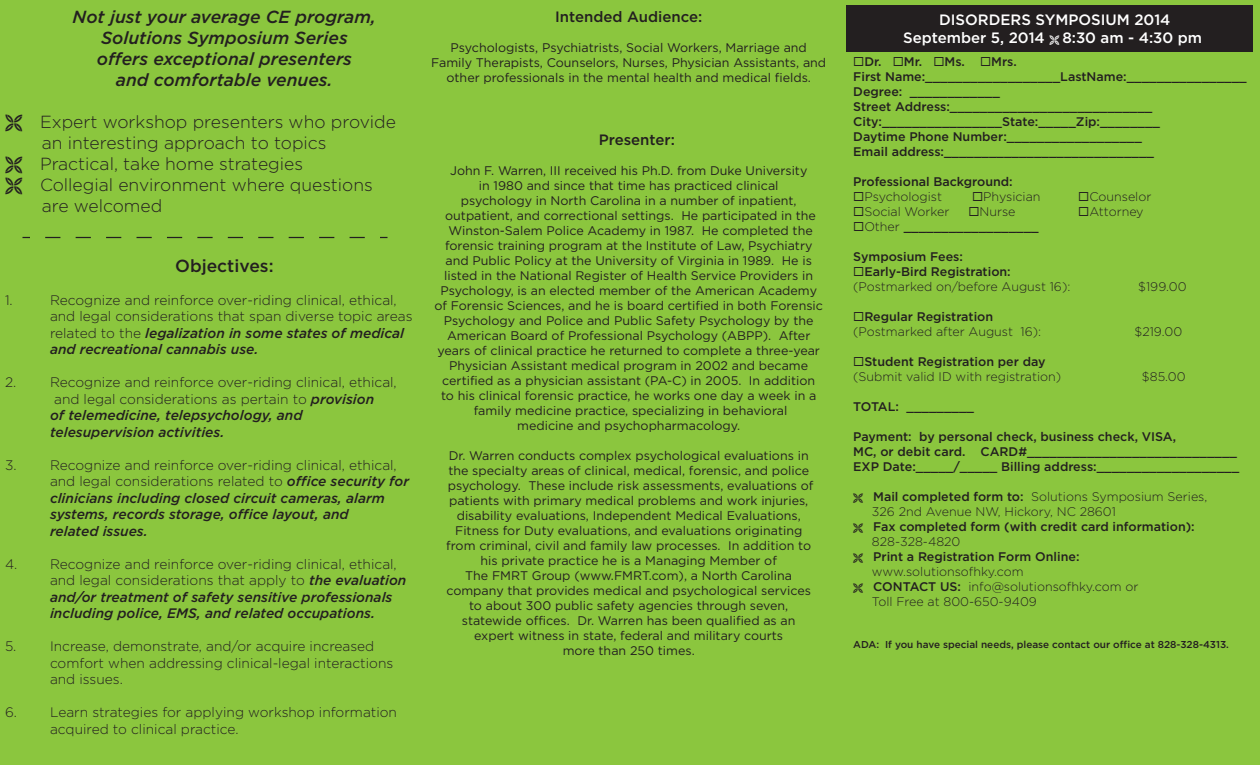
<style>
.page{position:relative;width:1260px;height:765px;background:#8bc63e}
.page>*{position:absolute;margin:0;border:0;box-sizing:border-box;transform-origin:0 0}
.t1{font:300 17.5px/21px "Gotham";color:#231f20}
.t2{font:italic 500 17.5px/21px "Gotham";color:#231f20;text-align:center}
.t3{font:500 17.5px "Gotham";color:#231f20}
.t4{font:500 15px/18px "Gotham";color:#fff;text-align:center}
.t5{font:500 15px "Gotham";color:#231f20}
.t6{font:300 13.75px/16.5px "Gotham";color:#231f20}
.t7{font:italic 500 13.75px/16.5px "Gotham";color:#231f20}
.t8{font:12.5px/15px "Gotham";color:#231f20;text-align:center}
.t9{font:500 12.5px/15px "Gotham";color:#231f20}
.t10{font:300 12.5px/15px "Gotham";color:#231f20}
.t11{font:500 10px "Gotham";color:#231f20}
.s1{font-weight:500;font-style:italic}
.s2{font-weight:300;font-style:normal}
.s3{font-weight:300}
.s4{font-weight:500}
</style>
<div class="page">
<div style="left:846px;top:6px;width:407px;height:46px;background:#231f20"></div>
<svg style="left:45px;top:237px;width:320px;height:1px"></svg>
<h1 class="t2" style="left:73px;top:6px;width:305px">Not just your average CE program,<br>Solutions Symposium Series<br>offers exceptional presenters<br>and comfortable venues.</h1>
<h1 class="t1" style="left:40px;top:111px;width:358px">Expert workshop presenters who provide an interesting approach to topics<br>Practical, take home strategies<br>Collegial environment where questions are welcomed</h1>
<h1 class="t3" style="left:175px;top:256px;width:100px">Objectives:</h1>
<p class="t6" style="left:5px;top:291px;width:9px">1.</p>
<p class="t6" style="left:50px;top:291px;width:364px">Recognize and reinforce over-riding clinical, ethical, and legal considerations that span diverse topic areas related to the <span class="s1">legalization in some states of medical and recreational cannabis use.</span></p>
<p class="t6" style="left:5px;top:374px;width:13px">2.</p>
<p class="t6" style="left:50px;top:374px;width:348px">Recognize and reinforce over-riding clinical, ethical,</p>
<p class="t6" style="left:54px;top:390px;width:322px">and legal considerations as pertain to <span class="s1">provision</span></p>
<p class="t7" style="left:50px;top:407px;width:254px">of telemedicine, telepsychology, and</p>
<p class="t7" style="left:50px;top:424px;width:176px">telesupervision activities.</p>
<p class="t6" style="left:5px;top:456px;width:13px">3.</p>
<p class="t7" style="left:50px;top:457px;width:361px"><span class="s2">Recognize and reinforce over-riding clinical, ethical, and legal considerations related to</span> office security for clinicians including closed circuit cameras, alarm systems, records storage, office layout, and<br>related issues.</p>
<p class="t7" style="left:50px;top:556px;width:358px;text-indent:-45px"><span class="s2">4. Recognize and reinforce over-riding clinical, ethical, and legal considerations that apply to</span> the evaluation and/or treatment of safety sensitive professionals including police, EMS, and related occupations.</p>
<p class="t6" style="left:5px;top:638px;width:13px">5.</p>
<p class="t6" style="left:50px;top:638px;width:345px">Increase, demonstrate, and/or acquire increased comfort when addressing clinical-legal interactions and issues.</p>
<p class="t6" style="left:5px;top:704px;width:13px">6.</p>
<p class="t6" style="left:50px;top:704px;width:349px">Learn strategies for applying workshop information acquired to clinical practice.</p>
<p class="t5" style="left:555px;top:8px;width:149px">Intended Audience:</p>
<p class="t8" style="left:431px;top:40px;width:396px">Psychologists, Psychiatrists, Social Workers, Marriage and<br>Family Therapists, Counselors, Nurses, Physician Assistants, and other professionals in the mental health and medical fields.</p>
<p class="t5" style="left:599px;top:131px;width:78px">Presenter:</p>
<p class="t8" style="left:434px;top:163px;width:390px">John F. Warren, III received his Ph.D. from Duke University<br>in 1980 and since that time has practiced clinical<br>psychology in North Carolina in a number of inpatient, outpatient, and correctional settings. He participated in the Winston-Salem Police Academy in 1987. He completed the forensic training program at the Institute of Law, Psychiatry and Public Policy at the University of Virginia in 1989. He is listed in the National Register of Health Service Providers in Psychology, is an elected member of the American Academy of Forensic Sciences, and he is board certified in both Forensic Psychology and Police and Public Safety Psychology by the American Board of Professional Psychology (ABPP). After years of clinical practice he returned to complete a three-year Physician Assistant medical program in 2002 and became certified as a physician assistant (PA-C) in 2005. In addition to his clinical forensic practice, he works one day a week in a family medicine practice, specializing in behavioral<br>medicine and psychopharmacology.</p>
<p class="t8" style="left:446px;top:448px;width:369px">Dr. Warren conducts complex psychological evaluations in the specialty areas of clinical, medical, forensic, and police psychology. These include risk assessments, evaluations of patients with primary medical problems and work injuries, disability evaluations, Independent Medical Evaluations, Fitness for Duty evaluations, and evaluations originating from criminal, civil and family law processes. In addition to his private practice he is a Managing Member of<br>The FMRT Group (www.FMRT.com), a North Carolina company that provides medical and psychological services to about 300 public safety agencies through seven, statewide offices. Dr. Warren has been qualified as an expert witness in state, federal and military courts<br>more than 250 times.</p>
<p class="t4" style="left:903px;top:10px;width:301px">DISORDERS SYMPOSIUM 2014<br>September 5, 2014 8:30 am - 4:30 pm</p>
<p class="t9" style="left:853px;top:54px;width:395px">◻Dr. ◻Mr. ◻Ms. ◻Mrs.<br>First Name:__________________LastName:________________ Degree: ____________<br>Street Address:___________________________ City:________________State:_____Zip:________<br>Daytime Phone Number:__________________<br>Email address:____________________________</p>
<p class="t9" style="left:853px;top:174px;width:161px">Professional Background:</p>
<p class="t10" style="left:853px;top:189px;width:90px">◻Psychologist</p>
<p class="t10" style="left:972px;top:189px;width:70px">◻Physician</p>
<p class="t10" style="left:1078px;top:189px;width:75px">◻Counselor</p>
<p class="t10" style="left:853px;top:204px;width:98px">◻Social Worker</p>
<p class="t10" style="left:968px;top:204px;width:49px">◻Nurse</p>
<p class="t10" style="left:1078px;top:204px;width:67px">◻Attorney</p>
<p class="t9" style="left:853px;top:219px;width:187px">◻<span class="s3">Other</span> __________________</p>
<p class="t9" style="left:853px;top:249px;width:111px">Symposium Fees:</p>
<p class="t10" style="left:853px;top:264px;width:219px">◻<span class="s4">Early-Bird Registration: </span>(Postmarked on/before August 16):</p>
<p class="t10" style="left:1138px;top:279px;width:50px">$199.00</p>
<p class="t10" style="left:853px;top:309px;width:189px">◻<span class="s4">Regular Registration </span>(Postmarked after August 16):</p>
<p class="t10" style="left:853px;top:354px;width:210px">◻<span class="s4">Student Registration per day </span>(Submit valid ID with registration)</p>
<p class="t10" style="left:1134px;top:324px;width:49px">$219.00</p>
<p class="t10" style="left:1142px;top:369px;width:45px">$85.00</p>
<p class="t9" style="left:853px;top:399px;width:122px">TOTAL: _________</p>
<p class="t9" style="left:853px;top:429px;width:388px">Payment: by personal check, business check, VISA,<br>MC, or debit card. CARD#____________________________<br>EXP Date:_____/_____ Billing address:___________________</p>
<p class="t10" style="left:872px;top:489px;width:337px"><span class="s4">Mail completed form to:</span> Solutions Symposium Series,<br>326 2nd Avenue NW, Hickory, NC 28601</p>
<p class="t9" style="left:873px;top:519px;width:323px">Fax completed form (with credit card information):</p>
<p class="t10" style="left:872px;top:534px;width:90px">828-328-4820</p>
<p class="t9" style="left:873px;top:549px;width:208px">Print a Registration Form Online:</p>
<p class="t10" style="left:872px;top:564px;width:268px">www.solutionsofhky.com<br><span class="s4">CONTACT US:</span> info@solutionsofhky.com or<br>Toll Free at 800-650-9409</p>
<p class="t11" style="left:853px;top:639px;width:377px">ADA: If you have special needs, please contact our office at 828-328-4313.</p>
</div>
